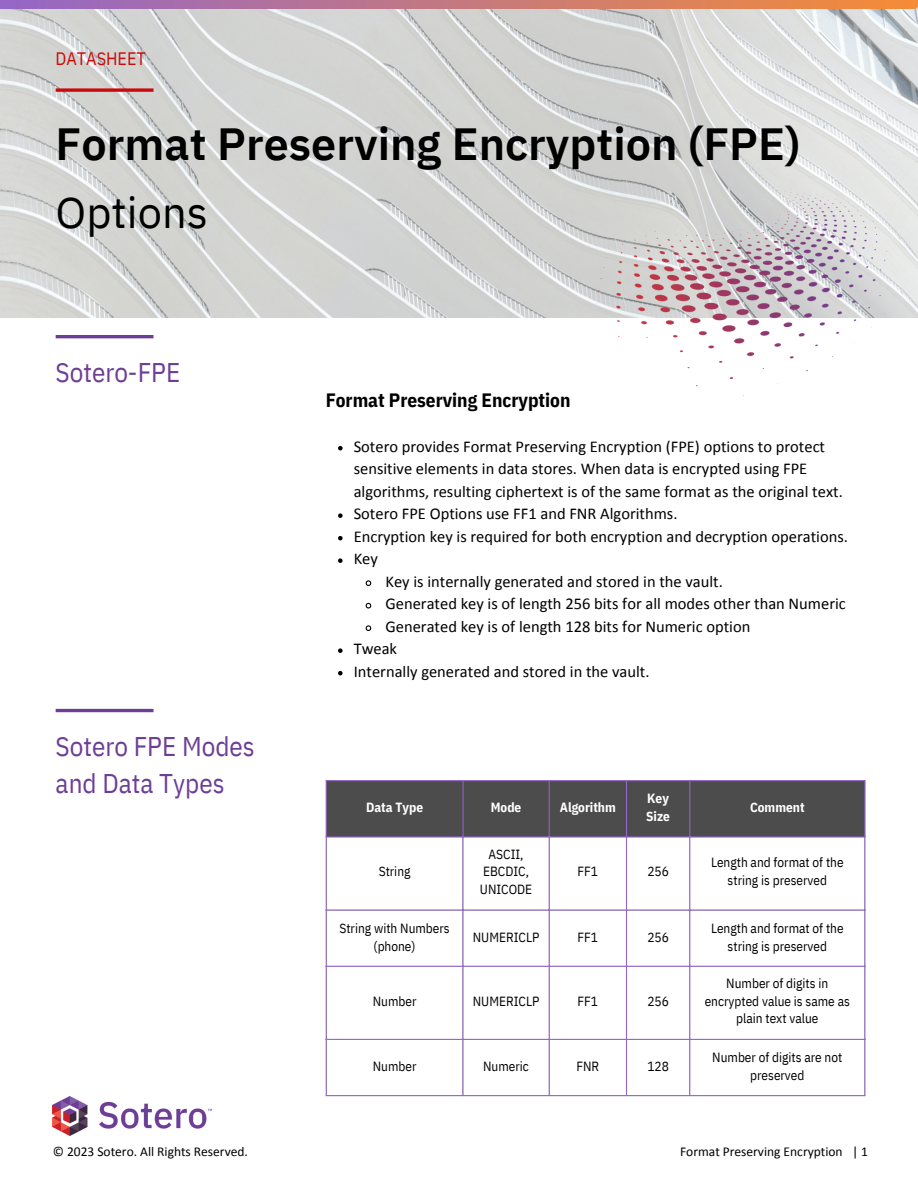
<style>
.page{position:relative;width:918px;height:1188px;background:#fff}
.page>*{position:absolute;margin:0;border:0;box-sizing:border-box;transform-origin:0 0}
.t1{font:600 45px "IBM Plex Sans Hebrew";color:#000}
.t2{font:43.5px "IBM Plex Sans";color:#000}
.t3{font:27px "IBM Plex Sans Cond";color:#6d3e95}
.t4{font:700 19.35px "IBM Plex Sans Cond";color:#000}
.t5{font:18px "IBM Plex Sans Cond";color:#ca0a0a}
.t6{font:16.5px/22.5px "Calibri";color:#000}
.t7{font:13.5px "Calibri";color:#000}
.t8{font:13.35px/17.7px "IBM Plex Sans Cond";color:#000;text-align:center}
.t9{font:700 13.35px/17.7px "IBM Plex Sans Cond";color:#fff}
</style>
<div class="page">
<img style="left:0;top:8px;width:918px;height:309px">
<svg style="left:56px;top:88px;width:98px;height:4px"></svg>
<svg style="left:0;top:0;width:918px;height:8px;background:#c4797f"></svg>
<hr style="left:56px;top:335px;width:98px;height:3px;background:#6d3e95">
<img style="left:571px;top:186px;width:316px;height:201px">
<div style="left:327px;top:781px;width:537px;height:55px;background:#4c4c4c"></div>
<hr style="left:326px;top:781px;width:1px;height:314px;background:#9567c6">
<hr style="left:462px;top:781px;width:2px;height:314px;background:#9567c6">
<hr style="left:549px;top:781px;width:1px;height:314px;background:#9567c6">
<hr style="left:626px;top:781px;width:1px;height:314px;background:#9567c6">
<hr style="left:689px;top:781px;width:1px;height:314px;background:#9567c6">
<hr style="left:864px;top:781px;width:1px;height:314px;background:#9567c6">
<hr style="left:326px;top:780px;width:539px;height:1px;background:#9567c6">
<hr style="left:326px;top:836px;width:539px;height:1px;background:#9567c6">
<hr style="left:326px;top:909px;width:539px;height:2px;background:#9567c6">
<hr style="left:326px;top:966px;width:539px;height:1px;background:#9567c6">
<hr style="left:326px;top:1039px;width:539px;height:1px;background:#9567c6">
<hr style="left:326px;top:1095px;width:539px;height:1px;background:#9567c6">
<svg style="left:338px;top:446px;width:5px;height:4px"></svg>
<svg style="left:338px;top:513px;width:5px;height:5px"></svg>
<svg style="left:338px;top:536px;width:5px;height:4px"></svg>
<svg style="left:338px;top:558px;width:5px;height:5px"></svg>
<svg style="left:365px;top:580px;width:7px;height:6px"></svg>
<svg style="left:365px;top:602px;width:7px;height:7px"></svg>
<svg style="left:365px;top:625px;width:7px;height:6px"></svg>
<svg style="left:338px;top:648px;width:5px;height:5px"></svg>
<svg style="left:338px;top:671px;width:5px;height:4px"></svg>
<hr style="left:56px;top:709px;width:98px;height:3px;background:#6d3e95">
<img style="left:53px;top:1096px;width:158px;height:40px">
<p class="t5" style="left:56px;top:47px;width:92px">DATASHEET</p>
<p class="t1" style="left:56px;top:114px;width:746px">Format Preserving Encryption (FPE)</p>
<p class="t2" style="left:56px;top:183px;width:154px">Options</p>
<p class="t3" style="left:56px;top:355px;width:126px">Sotero-FPE</p>
<p class="t3" style="left:56px;top:728px;width:201px">Sotero FPE Modes</p>
<p class="t3" style="left:56px;top:766px;width:171px">and Data Types</p>
<p class="t7" style="left:53px;top:1146px;width:197px">© 2023 Sotero. All Rights Reserved.</p>
<p class="t4" style="left:326px;top:387px;width:246px">Format Preserving Encryption</p>
<p class="t6" style="left:354px;top:436px;width:491px">Sotero provides Format Preserving Encryption (FPE) options to protect sensitive elements in data stores. When data is encrypted using FPE algorithms, resulting ciphertext is of the same format as the original text.</p>
<p class="t6" style="left:354px;top:504px;width:325px">Sotero FPE Options use FF1 and FNR Algorithms.</p>
<p class="t6" style="left:354px;top:526px;width:496px">Encryption key is required for both encryption and decryption operations.</p>
<p class="t6" style="left:354px;top:549px;width:26px">Key</p>
<p class="t6" style="left:386px;top:571px;width:339px">Key is internally generated and stored in the vault.</p>
<p class="t6" style="left:386px;top:594px;width:462px">Generated key is of length 256 bits for all modes other than Numeric</p>
<p class="t6" style="left:386px;top:616px;width:366px">Generated key is of length 128 bits for Numeric option</p>
<p class="t6" style="left:354px;top:639px;width:45px">Tweak</p>
<p class="t6" style="left:354px;top:661px;width:297px">Internally generated and stored in the vault.</p>
<p class="t9" style="left:366px;top:798px;width:59px">Data Type</p>
<p class="t9" style="left:491px;top:798px;width:32px">Mode</p>
<p class="t9" style="left:560px;top:798px;width:58px">Algorithm</p>
<p class="t9" style="left:646px;top:790px;width:25px">Key<br>Size</p>
<p class="t9" style="left:750px;top:798px;width:56px">Comment</p>
<p class="t8" style="left:379px;top:862px;width:33px">String</p>
<p class="t8" style="left:480px;top:845px;width:54px">ASCII,<br>EBCDIC,<br>UNICODE</p>
<p class="t8" style="left:578px;top:862px;width:22px">FF1</p>
<p class="t8" style="left:647px;top:862px;width:23px">256</p>
<p class="t8" style="left:711px;top:854px;width:134px">Length and format of the string is preserved</p>
<p class="t8" style="left:339px;top:919px;width:112px">String with Numbers (phone)</p>
<p class="t8" style="left:473px;top:928px;width:68px">NUMERICLP</p>
<p class="t8" style="left:578px;top:928px;width:22px">FF1</p>
<p class="t8" style="left:647px;top:928px;width:23px">256</p>
<p class="t8" style="left:711px;top:919px;width:134px">Length and format of the string is preserved</p>
<p class="t8" style="left:373px;top:992px;width:45px">Number</p>
<p class="t8" style="left:473px;top:992px;width:68px">NUMERICLP</p>
<p class="t8" style="left:578px;top:992px;width:22px">FF1</p>
<p class="t8" style="left:647px;top:992px;width:23px">256</p>
<p class="t8" style="left:705px;top:974px;width:147px">Number of digits in encrypted value is same as plain text value</p>
<p class="t8" style="left:373px;top:1057px;width:45px">Number</p>
<p class="t8" style="left:483px;top:1057px;width:47px">Numeric</p>
<p class="t8" style="left:576px;top:1057px;width:24px">FNR</p>
<p class="t8" style="left:647px;top:1057px;width:23px">128</p>
<p class="t8" style="left:712px;top:1048px;width:132px">Number of digits are not preserved</p>
<p class="t7" style="left:680px;top:1146px;width:190px">Format Preserving Encryption | 1</p>
</div>
